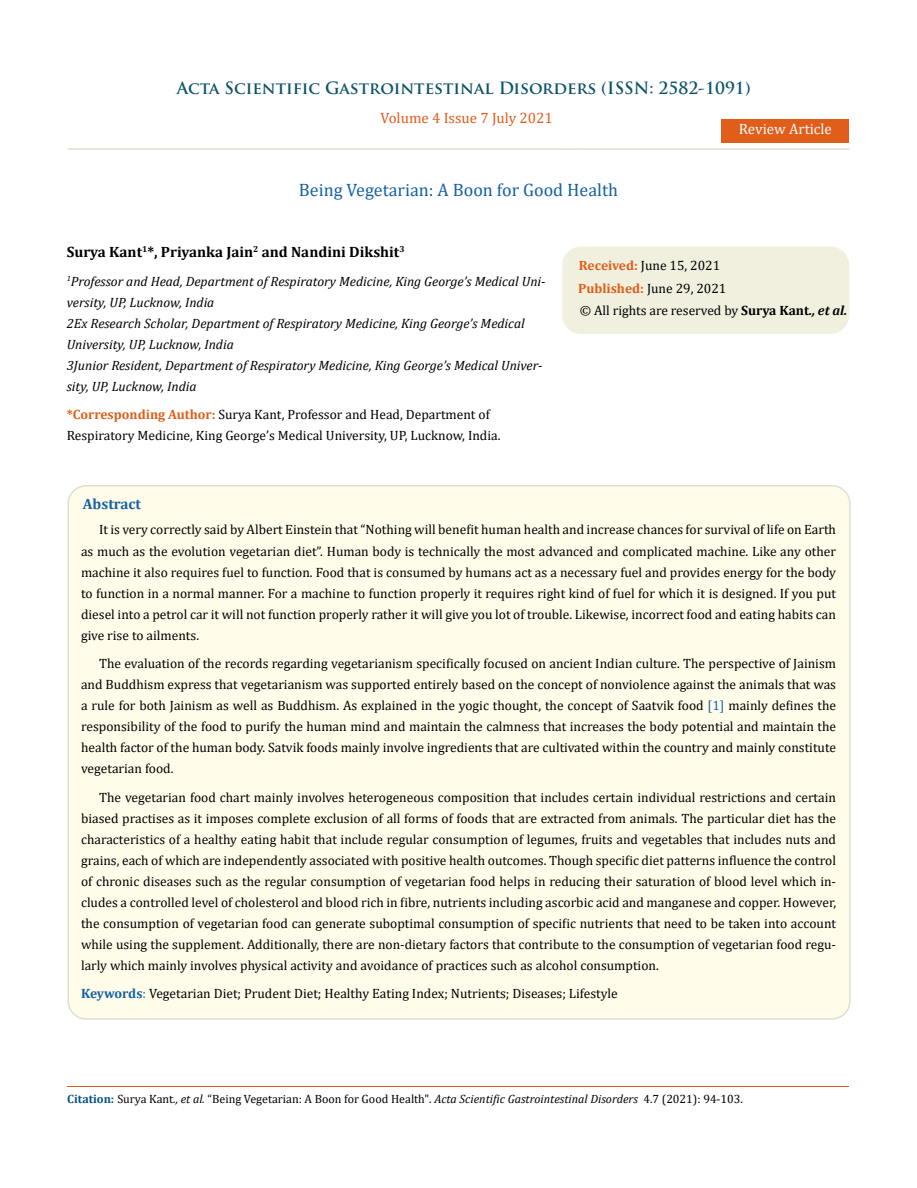
<style>
.page{position:relative;width:917px;height:1188px;background:#fff}
.page>*{position:absolute;margin:0;border:0;box-sizing:border-box;transform-origin:0 0}
.t1{font:18px "Cambria";color:#1560a6}
.t2{font:700 16.5px "Trajan Pro";color:#0e546a}
.t3{font:700 15px "Cambria";color:#000}
.t4{font:15px "Cambria";color:#e05d1a}
.t5{font:15px "Cambria";color:#fff}
.t6{font:700 15px "Cambria";color:#1560a6}
.t7{font:13.5px/21px "Cambria";color:#000;text-align:justify}
.t8{font:italic 13.5px/21px "Cambria";color:#000}
.t9{font:12px "Cambria";color:#000}
.s1{font-weight:700;color:#e05d1a}
.s2{font-weight:700}
.s3{font-weight:700;font-style:italic}
.s4{color:#1560a6}
.s5{font-weight:700;color:#1560a6}
.s6{font-weight:700;color:#035089}
.s7{font-style:italic}
</style>
<div class="page">
<div style="left:721px;top:119px;width:128px;height:23px;background:#e05d1a"></div>
<div style="left:563px;top:247px;width:285px;height:86px;background:#f1f0de;border-radius:18px"></div>
<div style="left:562px;top:247px;width:287px;height:87px;border:2px solid #f1f0de;border-radius:18px"></div>
<div style="left:68px;top:486px;width:781px;height:533px;background:#fffde9;border-radius:18px"></div>
<hr style="left:67px;top:1087px;width:782px;height:1px;background:#e05d1a">
<hr style="left:67px;top:148px;width:782px;height:2px;background:#e0dfcd">
<p class="t2" style="left:177px;top:77px;width:575px">Acta Scientific Gastrointestinal Disorders (ISSN: 2582-1091)</p>
<p class="t4" style="left:380px;top:109px;width:174px">Volume 4 Issue 7 July 2021</p>
<p class="t5" style="left:739px;top:120px;width:94px">Review Article</p>
<h1 class="t1" style="left:299px;top:180px;width:321px">Being Vegetarian: A Boon for Good Health</h1>
<p class="t3" style="left:67px;top:242px;width:339px">Surya Kant<sup>1</sup>*, Priyanka Jain<sup>2</sup> and Nandini Dikshit<sup>3</sup></p>
<p class="t8" style="left:67px;top:270px;width:480px"><sup>1</sup>Professor and Head, Department of Respiratory Medicine, King George’s Medical Uni&shy;versity, UP, Lucknow, India<br>2Ex Research Scholar, Department of Respiratory Medicine, King George’s Medical University, UP, Lucknow, India<br>3Junior Resident, Department of Respiratory Medicine, King George’s Medical Univer&shy;sity, UP, Lucknow, India</p>
<p class="t7" style="left:67px;top:404px;width:435px"><span class="s1">*Corresponding Author:</span> Surya Kant, Professor and Head, Department of<br>Respiratory Medicine, King George’s Medical University, UP, Lucknow, India.</p>
<p class="t7" style="left:578px;top:254px;width:150px;line-height:23px"><span class="s1">Received:</span> June 15, 2021<br><span class="s1">Published:</span> June 29, 2021</p>
<p class="t7" style="left:580px;top:300px;width:269px">© All rights are reserved by <span class="s2">Surya Kant</span><span class="s3">., et al.</span></p>
<p class="t6" style="left:83px;top:493px;width:60px">Abstract</p>
<p class="t7" style="left:81px;top:519px;width:756px;text-indent:18px">It is very correctly said by Albert Einstein that “Nothing will benefit human health and increase chances for survival of life on Earth as much as the evolution vegetarian diet”. Human body is technically the most advanced and complicated machine. Like any other machine it also requires fuel to function. Food that is consumed by humans act as a necessary fuel and provides energy for the body to function in a normal manner. For a machine to function properly it requires right kind of fuel for which it is designed. If you put diesel into a petrol car it will not function properly rather it will give you lot of trouble. Likewise, incorrect food and eating habits can give rise to ailments.</p>
<p class="t7" style="left:81px;top:653px;width:756px;text-indent:18px">The evaluation of the records regarding vegetarianism specifically focused on ancient Indian culture. The perspective of Jainism and Buddhism express that vegetarianism was supported entirely based on the concept of nonviolence against the animals that was a rule for both Jainism as well as Buddhism. As explained in the yogic thought, the concept of Saatvik food <span class="s4">[1]</span> mainly defines the responsibility of the food to purify the human mind and maintain the calmness that increases the body potential and maintain the health factor of the human body. Satvik foods mainly involve ingredients that are cultivated within the country and mainly constitute vegetarian food.</p>
<p class="t7" style="left:81px;top:786px;width:756px;text-indent:18px">The vegetarian food chart mainly involves heterogeneous composition that includes certain individual restrictions and certain biased practises as it imposes complete exclusion of all forms of foods that are extracted from animals. The particular diet has the characteristics of a healthy eating habit that include regular consumption of legumes, fruits and vegetables that includes nuts and grains, each of which are independently associated with positive health outcomes. Though specific diet patterns influence the control of chronic diseases such as the regular consumption of vegetarian food helps in reducing their saturation of blood level which in&shy;cludes a controlled level of cholesterol and blood rich in fibre, nutrients including ascorbic acid and manganese and copper. However, the consumption of vegetarian food can generate suboptimal consumption of specific nutrients that need to be taken into account while using the supplement. Additionally, there are non-dietary factors that contribute to the consumption of vegetarian food regu&shy;larly which mainly involves physical activity and avoidance of practices such as alcohol consumption.</p>
<p class="t7" style="left:81px;top:983px;width:538px"><span class="s5">Keywords</span><span class="s4">:</span> Vegetarian Diet; Prudent Diet; Healthy Eating Index; Nutrients; Diseases; Lifestyle</p>
<p class="t9" style="left:67px;top:1092px;width:677px"><span class="s6">Citation:</span> Surya Kant<span class="s7">., et al.</span> “Being Vegetarian: A Boon for Good Health". <span class="s7">Acta Scientific Gastrointestinal Disorders</span> 4.7 (2021): 94-103.</p>
</div>
